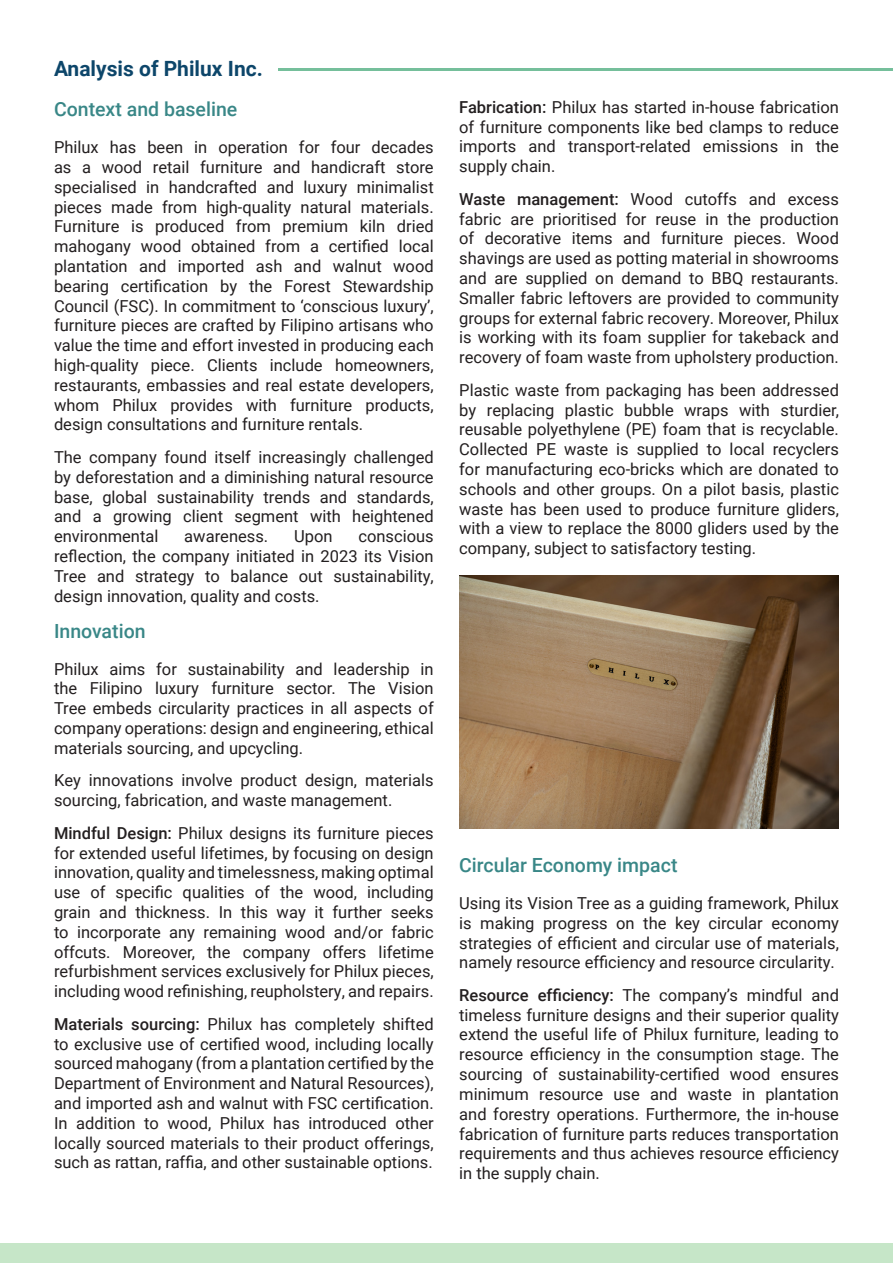
<style>
.page{position:relative;width:893px;height:1263px;background:#fff}
.page>*{position:absolute;margin:0;border:0;box-sizing:border-box;transform-origin:0 0}
.heading{font:700 21px "Roboto";color:#0d466a}
.heading_2{font:500 19.5px "Roboto";color:#398787}
.body{font:16.5px/19.8px "Roboto";color:#231f20;text-align:justify}
.s1{font-weight:500}
</style>
<div class="page">
<div style="left:0;top:1244px;width:893px;height:19px;background:#c6e6c8"></div>
<hr style="left:278px;top:68px;width:615px;height:3px;background:#75bf9b">
<img style="left:459px;top:576px;width:380px;height:253px">
<p class="heading" style="left:54px;top:54px;width:210px">Analysis of Philux Inc.</p>
<p class="heading_2" style="left:54px;top:96px;width:185px">Context and baseline</p>
<p class="body" style="left:54px;top:137px;width:381px">Philux has been in operation for four decades as a wood retail furniture and handicraft store specialised in handcrafted and luxury minimalist pieces made from high-quality natural materials.<br>Furniture is produced from premium kiln dried mahogany wood obtained from a certified local plantation and imported ash and walnut wood bearing certification by the Forest Stewardship Council (FSC). In commitment to ‘conscious luxury’, furniture pieces are crafted by Filipino artisans who value the time and effort invested in producing each high-quality piece. Clients include homeowners, restaurants, embassies and real estate developers, whom Philux provides with furniture products, design consultations and furniture rentals.</p>
<p class="body" style="left:54px;top:447px;width:381px">The company found itself increasingly challenged by deforestation and a diminishing natural resource base, global sustainability trends and standards, and a growing client segment with heightened environmental</p>
<p class="body" style="left:54px;top:526px;width:381px;text-indent:304px">conscious reflection, the company initiated in 2023 its Vision Tree and strategy to balance out sustainability, design innovation, quality and costs.</p>
<p class="heading_2" style="left:54px;top:617px;width:93px">Innovation</p>
<p class="body" style="left:54px;top:658px;width:381px">Philux aims for sustainability and leadership in the Filipino luxury furniture sector. The Vision Tree embeds circularity practices in all aspects of company operations: design and engineering, ethical materials sourcing, and upcycling.</p>
<p class="body" style="left:54px;top:770px;width:381px">Key innovations involve product design, materials sourcing, fabrication, and waste management.</p>
<p class="body" style="left:54px;top:822px;width:381px"><span class="s1">Mindful Design:</span> Philux designs its furniture pieces for extended useful lifetimes, by focusing on design innovation, quality and timelessness, making optimal use of specific qualities of the wood, including grain and thickness. In this way it further seeks to incorporate any remaining wood and/or fabric offcuts. Moreover, the company offers lifetime refurbishment services exclusively for Philux pieces, including wood refinishing, reupholstery, and repairs.</p>
<p class="body" style="left:54px;top:1013px;width:381px"><span class="s1">Materials sourcing:</span> Philux has completely shifted to exclusive use of certified wood, including locally sourced mahogany (from a plantation certified by the Department of Environment and Natural Resources), and imported ash and walnut with FSC certification.<br>In addition to wood, Philux has introduced other locally sourced materials to their product offerings, such as rattan, raffia, and other sustainable options.</p>
<p class="body" style="left:184px;top:526px;width:85px">awareness.</p>
<p class="body" style="left:294px;top:526px;width:40px">Upon</p>
<p class="body" style="left:459px;top:96px;width:381px"><span class="s1">Fabrication:</span> Philux has started in-house fabrication of furniture components like bed clamps to reduce imports and transport-related emissions in the supply chain.</p>
<p class="body" style="left:459px;top:188px;width:381px"><span class="s1">Waste management:</span> Wood cutoffs and excess fabric are prioritised for reuse in the production of decorative items and furniture pieces. Wood shavings are used as potting material in showrooms and are supplied on demand to BBQ restaurants.<br>Smaller fabric leftovers are provided to community groups for external fabric recovery. Moreover, Philux is working with its foam supplier for takeback and recovery of foam waste from upholstery production.</p>
<p class="body" style="left:459px;top:379px;width:381px">Plastic waste from packaging has been addressed by replacing plastic bubble wraps with sturdier, reusable polyethylene (PE) foam that is recyclable.<br>Collected PE waste is supplied to local recyclers for manufacturing eco-bricks which are donated to schools and other groups. On a pilot basis, plastic waste has been used to produce furniture gliders, with a view to replace the 8000 gliders used by the company, subject to satisfactory testing.</p>
<p class="heading_2" style="left:459px;top:851px;width:220px">Circular Economy impact</p>
<p class="body" style="left:459px;top:892px;width:381px">Using its Vision Tree as a guiding framework, Philux is making progress on the key circular economy strategies of efficient and circular use of materials, namely resource efficiency and resource circularity.</p>
<p class="body" style="left:459px;top:984px;width:381px"><span class="s1">Resource efficiency:</span> The company’s mindful and timeless furniture designs and their superior quality extend the useful life of Philux furniture, leading to resource efficiency in the consumption stage. The sourcing of sustainability-certified wood ensures minimum resource use and waste in plantation and forestry operations. Furthermore, the in-house fabrication of furniture parts reduces transportation requirements and thus achieves resource efficiency in the supply chain.</p>
</div>
